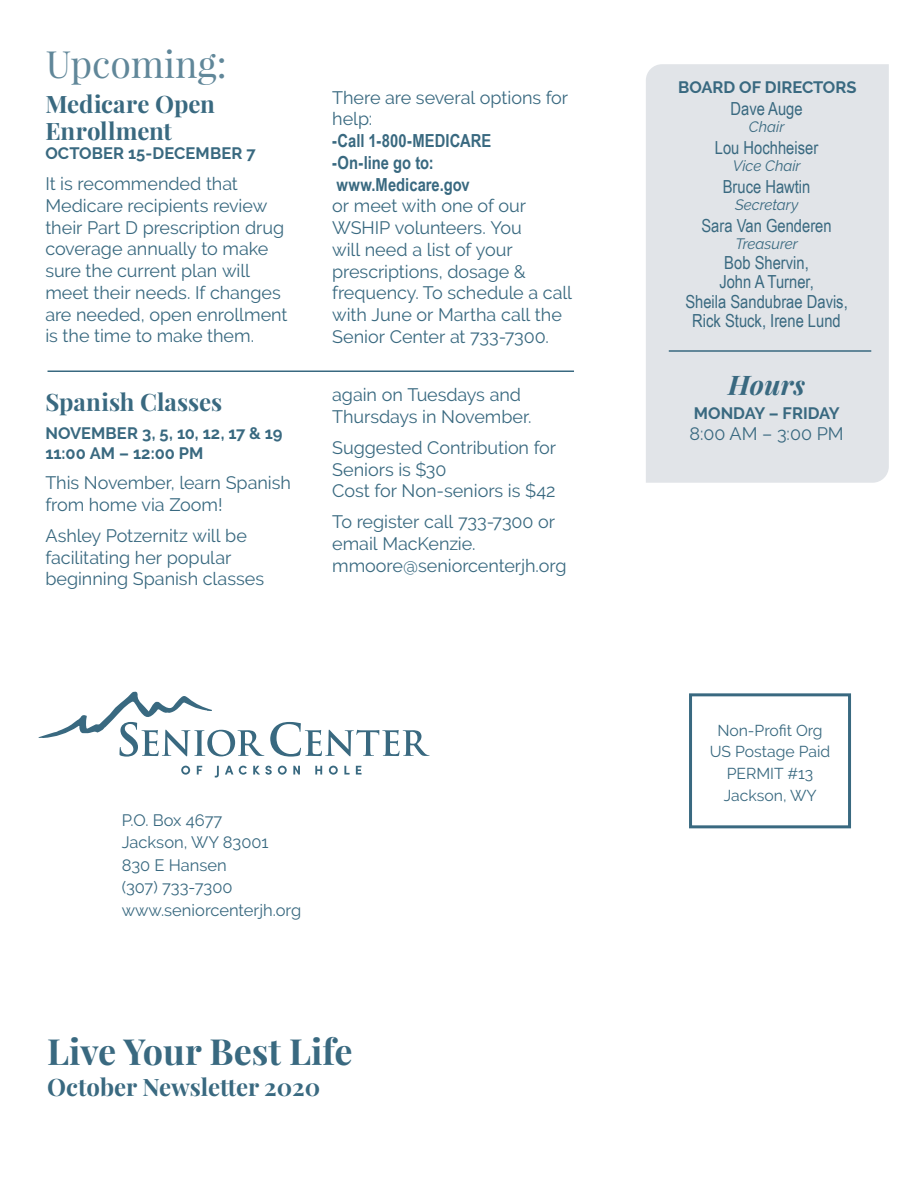
<style>
.page{position:relative;width:918px;height:1188px;background:#fff}
.page>*{position:absolute;margin:0;border:0;box-sizing:border-box;transform-origin:0 0}
.t1{font:37.5px "Playfair Display";color:#396980}
.t2{font:700 36px "Playfair Display";color:#396980}
.t3{font:italic 700 27px "Playfair Display";letter-spacing:.01em;color:#396980}
.t4{font:700 24px/27px "Playfair Display";color:#396980}
.t5{font:18px/21.8px "Raleway";letter-spacing:-.005em;color:#396980}
.t6{font:18px/19.5px "Arial Narrow";color:#396980;text-align:center}
.t7{font:700 18px "Arial Narrow";color:#396980}
.t8{font:700 16.5px "Raleway";color:#396980}
.t9{font:16.5px "Raleway";color:#396980}
.t10{font:15.75px "Raleway";color:#396980}
.t11{font:italic 15px "Raleway";color:#396980}
</style>
<div class="page">
<svg style="left:38px;top:692px;width:226px;height:65px"></svg>
<svg style="left:270px;top:722px;width:160px;height:35px"></svg>
<svg style="left:181px;top:766px;width:9px;height:9px"></svg>
<svg style="left:197px;top:766px;width:5px;height:9px"></svg>
<svg style="left:215px;top:766px;width:4px;height:12px"></svg>
<svg style="left:225px;top:766px;width:8px;height:9px"></svg>
<svg style="left:239px;top:766px;width:8px;height:9px"></svg>
<svg style="left:253px;top:766px;width:19px;height:9px"></svg>
<svg style="left:278px;top:766px;width:9px;height:9px"></svg>
<svg style="left:293px;top:766px;width:7px;height:9px"></svg>
<svg style="left:315px;top:766px;width:7px;height:9px"></svg>
<svg style="left:329px;top:766px;width:9px;height:9px"></svg>
<svg style="left:344px;top:766px;width:6px;height:9px"></svg>
<svg style="left:356px;top:766px;width:6px;height:9px"></svg>
<div style="left:689px;top:693px;width:162px;height:135px;border:3px solid #396980"></div>
<div style="left:646px;top:64px;width:243px;height:419px;background:#e1e4e8"></div>
<hr style="left:669px;top:350px;width:202px;height:2px;background:#396980">
<hr style="left:48px;top:371px;width:526px;height:1px;background:#396980">
<h1 class="t1" style="left:45px;top:40px;width:183px">Upcoming:</h1>
<p class="t4" style="left:45px;top:90px;width:171px">Medicare Open<br>Enrollment</p>
<p class="t8" style="left:45px;top:144px;width:212px">OCTOBER 15-DECEMBER 7</p>
<p class="t5" style="left:45px;top:173px;width:244px">It is recommended that<br>Medicare recipients review their Part D prescription drug coverage annually to make sure the current plan will meet their needs. If changes are needed, open enrollment is the time to make them.</p>
<p class="t4" style="left:45px;top:388px;width:178px">Spanish Classes</p>
<p class="t8" style="left:45px;top:424px;width:239px">NOVEMBER 3, 5, 10, 12, 17 &amp; 19</p>
<p class="t8" style="left:45px;top:443px;width:160px">11:00 AM – 12:00 PM</p>
<p class="t5" style="left:45px;top:472px;width:247px">This November, learn Spanish from home via Zoom!</p>
<p class="t5" style="left:45px;top:524px;width:220px">Ashley Potzernitz will be facilitating her popular beginning Spanish classes</p>
<p class="t5" style="left:332px;top:86px;width:237px">There are several options for help:</p>
<p class="t7" style="left:332px;top:127px;width:161px">-Call 1-800-MEDICARE</p>
<p class="t7" style="left:332px;top:149px;width:103px">-On-line go to:</p>
<p class="t7" style="left:336px;top:171px;width:135px">www.Medicare.gov</p>
<p class="t5" style="left:332px;top:195px;width:241px">or meet with one of our<br>WSHIP volunteers. You<br>will need a list of your prescriptions, dosage &amp; frequency. To schedule a call with June or Martha call the<br>Senior Center at 733-7300.</p>
<p class="t5" style="left:332px;top:384px;width:201px">again on Tuesdays and<br>Thursdays in November.</p>
<p class="t5" style="left:332px;top:437px;width:225px">Suggested Contribution for<br>Seniors is $30<br>Cost for Non-seniors is $42</p>
<p class="t5" style="left:332px;top:511px;width:236px">To register call 733-7300 or email MacKenzie. mmoore@seniorcenterjh.org</p>
<p class="t9" style="left:122px;top:810px;width:102px">P.O. Box 4677</p>
<p class="t9" style="left:122px;top:833px;width:148px">Jackson, WY 83001</p>
<p class="t9" style="left:122px;top:855px;width:107px">830 E Hansen</p>
<p class="t9" style="left:122px;top:878px;width:112px">(307) 733-7300</p>
<p class="t9" style="left:122px;top:900px;width:181px">www.seniorcenterjh.org</p>
<p class="t2" style="left:47px;top:1029px;width:307px">Live Your Best Life</p>
<p class="t4" style="left:47px;top:1074px;width:275px">October Newsletter 2020</p>
<p class="t8" style="left:678px;top:78px;width:180px">BOARD OF DIRECTORS</p>
<p class="t6" style="left:730px;top:98px;width:74px">Dave Auge</p>
<p class="t11" style="left:749px;top:118px;width:37px">Chair</p>
<p class="t6" style="left:715px;top:137px;width:105px">Lou Hochheiser</p>
<p class="t11" style="left:733px;top:157px;width:70px">Vice Chair</p>
<p class="t6" style="left:723px;top:176px;width:89px">Bruce Hawtin</p>
<p class="t11" style="left:735px;top:196px;width:65px">Secretary</p>
<p class="t6" style="left:701px;top:215px;width:132px">Sara Van Genderen</p>
<p class="t11" style="left:735px;top:235px;width:64px">Treasurer</p>
<p class="t6" style="left:685px;top:252px;width:164px">Bob Shervin,<br>John A Turner,<br>Sheila Sandubrae Davis,<br>Rick Stuck, Irene Lund</p>
<p class="t3" style="left:728px;top:366px;width:79px">Hours</p>
<p class="t8" style="left:694px;top:403px;width:147px">MONDAY – FRIDAY</p>
<p class="t5" style="left:690px;top:423px;width:156px">8:00 AM – 3:00 PM</p>
<p class="t10" style="left:717px;top:721px;width:107px">Non-Profit Org</p>
<p class="t10" style="left:710px;top:743px;width:122px">US Postage Paid</p>
<p class="t10" style="left:727px;top:764px;width:88px">PERMIT #13</p>
<p class="t10" style="left:724px;top:786px;width:95px">Jackson, WY</p>
</div>
